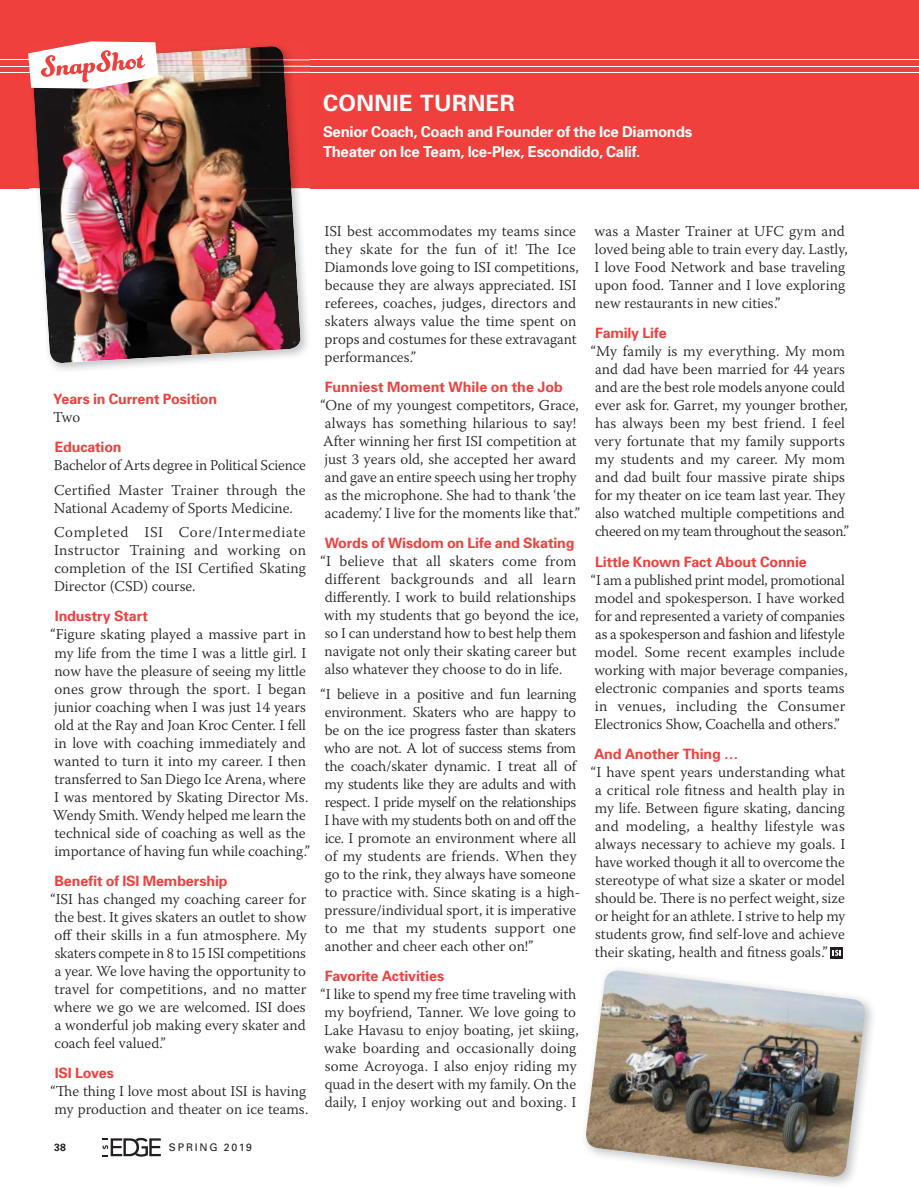
<style>
.page{position:relative;width:919px;height:1189px;background:#fff}
.page>*{position:absolute;margin:0;border:0;box-sizing:border-box;transform-origin:0 0}
.t1{font:700 22.5px "Univers";letter-spacing:.02em;color:#fff}
.t2{font:300 15px/18px "Warnock Pro";color:#231f20}
.t3{font:700 15px/19.5px "Univers";letter-spacing:-.02em;color:#fff}
.t4{font:700 14.25px "Univers";letter-spacing:-.01em;color:#ef403d}
.t5{font:10.5px "Univers";letter-spacing:.17em;color:#231f20}
.t6{font:700 10.5px "Univers";color:#231f20}
</style>
<div class="page">
<svg style="left:102px;top:1137px;width:59px;height:19px"></svg>
<div style="left:0;top:0;width:918px;height:188px;background:#ef403d"></div>
<hr style="left:0;top:72px;width:918px;height:1px;background:#fff">
<hr style="left:0;top:66px;width:918px;height:1px;background:#fff">
<hr style="left:0;top:60px;width:918px;height:1px;background:#fff">
<svg style="left:830px;top:947px;width:12px;height:11px"></svg>
<svg style="left:832px;top:949px;width:8px;height:6px"></svg>
<img style="left:29px;top:59px;width:280px;height:311px">
<img style="left:291px;top:72px;width:18px;height:1px">
<img style="left:291px;top:66px;width:18px;height:1px">
<img style="left:291px;top:60px;width:18px;height:1px">
<img style="left:40px;top:188px;width:260px;height:175px">
<img style="left:33px;top:46px;width:258px;height:142px">
<img style="left:158px;top:72px;width:126px;height:1px">
<img style="left:158px;top:66px;width:126px;height:1px">
<img style="left:158px;top:60px;width:125px;height:1px">
<img style="left:584px;top:970px;width:282px;height:207px">
<svg style="left:28px;top:41px;width:130px;height:48px"></svg>
<h1 class="t1" style="left:323px;top:95px;width:193px">CONNIE TURNER</h1>
<p class="t3" style="left:323px;top:123px;width:370px">Senior Coach, Coach and Founder of the Ice Diamonds<br>Theater on Ice Team, Ice-Plex, Escondido, Calif.</p>
<p class="t4" style="left:53px;top:393px;width:165px">Years in Current Position</p>
<p class="t2" style="left:53px;top:409px;width:29px">Two</p>
<p class="t4" style="left:55px;top:441px;width:68px">Education</p>
<p class="t2" style="left:54px;top:454px;width:253px;line-height:24.8px">Bachelor of Arts degree in Political Science<br>Certified Master Trainer through the</p>
<p class="t2" style="left:54px;top:496px;width:253px;line-height:24.8px">National Academy of Sports Medicine.<br>Completed ISI Core/Intermediate</p>
<p class="t2" style="left:54px;top:543px;width:253px;text-align:justify">Instructor Training and working on completion of the ISI Certified Skating Director (CSD) course.</p>
<p class="t4" style="left:55px;top:611px;width:95px">Industry Start</p>
<p class="t2" style="left:50px;top:627px;width:261px">“Figure skating played a massive part in my life from the time I was a little girl. I now have the pleasure of seeing my little ones grow through the sport. I began junior coaching when I was just 14 years old at the Ray and Joan Kroc Center. I fell in love with coaching immediately and wanted to turn it into my career. I then transferred to San Diego Ice Arena, where I was mentored by Skating Director Ms.<br>Wendy Smith. Wendy helped me learn the technical side of coaching as well as the importance of having fun while coaching.”</p>
<p class="t4" style="left:55px;top:875px;width:174px">Benefit of ISI Membership</p>
<p class="t2" style="left:50px;top:891px;width:257px;text-align:justify">“ISI has changed my coaching career for the best. It gives skaters an outlet to show off their skills in a fun atmosphere. My skaters compete in 8 to 15 ISI competitions a year. We love having the opportunity to travel for competitions, and no matter where we go we are welcomed. ISI does a wonderful job making every skater and coach feel valued.”</p>
<p class="t4" style="left:55px;top:1067px;width:60px">ISI Loves</p>
<p class="t2" style="left:50px;top:1083px;width:259px">“The thing I love most about ISI is having my production and theater on ice teams.</p>
<p class="t6" style="left:54px;top:1143px;width:13px">38</p>
<p class="t5" style="left:169px;top:1143px;width:84px">SPRING 2019</p>
<p class="t2" style="left:324px;top:223px;width:256px">ISI best accommodates my teams since they skate for the fun of it! The Ice Diamonds love going to ISI competitions, because they are always appreciated. ISI referees, coaches, judges, directors and skaters always value the time spent on props and costumes for these extravagant performances.”</p>
<p class="t4" style="left:325px;top:381px;width:239px">Funniest Moment While on the Job</p>
<p class="t2" style="left:320px;top:397px;width:261px">“One of my youngest competitors, Grace, always has something hilarious to say!<br>After winning her first ISI competition at just 3 years old, she accepted her award and gave an entire speech using her trophy as the microphone. She had to thank ‘the academy.’ I live for the moments like that.”</p>
<p class="t4" style="left:324px;top:537px;width:251px">Words of Wisdom on Life and Skating</p>
<p class="t2" style="left:320px;top:553px;width:259px">“I believe that all skaters come from different backgrounds and all learn differently. I work to build relationships with my students that go beyond the ice, so I can understand how to best help them navigate not only their skating career but also whatever they choose to do in life.</p>
<p class="t2" style="left:320px;top:686px;width:261px">“I believe in a positive and fun learning environment. Skaters who are happy to be on the ice progress faster than skaters who are not. A lot of success stems from the coach/skater dynamic. I treat all of my students like they are adults and with respect. I pride myself on the relationships I have with my students both on and off the ice. I promote an environment where all of my students are friends. When they go to the rink, they always have someone to practice with. Since skating is a high&shy;pressure/individual sport, it is imperative to me that my students support one another and cheer each other on!”</p>
<p class="t4" style="left:325px;top:970px;width:121px">Favorite Activities</p>
<p class="t2" style="left:320px;top:986px;width:259px">“I like to spend my free time traveling with my boyfriend, Tanner. We love going to Lake Havasu to enjoy boating, jet skiing, wake boarding and occasionally doing some Acroyoga. I also enjoy riding my quad in the desert with my family. On the daily, I enjoy working out and boxing. I</p>
<p class="t2" style="left:594px;top:223px;width:254px">was a Master Trainer at UFC gym and loved being able to train every day. Lastly, I love Food Network and base traveling upon food. Tanner and I love exploring new restaurants in new cities.”</p>
<p class="t4" style="left:595px;top:327px;width:73px">Family Life</p>
<p class="t2" style="left:590px;top:343px;width:259px">“My family is my everything. My mom and dad have been married for 44 years and are the best role models anyone could ever ask for. Garret, my younger brother, has always been my best friend. I feel very fortunate that my family supports my students and my career. My mom and dad built four massive pirate ships for my theater on ice team last year. They also watched multiple competitions and cheered on my team throughout the season.”</p>
<p class="t4" style="left:595px;top:556px;width:213px">Little Known Fact About Connie</p>
<p class="t2" style="left:590px;top:572px;width:258px">“I am a published print model, promotional model and spokesperson. I have worked for and represented a variety of companies as a spokesperson and fashion and lifestyle model. Some recent examples include working with major beverage companies, electronic companies and sports teams in venues, including the Consumer Electronics Show, Coachella and others.”</p>
<p class="t4" style="left:594px;top:748px;width:146px">And Another Thing …</p>
<p class="t2" style="left:590px;top:764px;width:256px;text-align:justify">“I have spent years understanding what a critical role fitness and health play in my life. Between figure skating, dancing and modeling, a healthy lifestyle was always necessary to achieve my goals. I have worked though it all to overcome the stereotype of what size a skater or model should be. There is no perfect weight, size or height for an athlete. I strive to help my students grow, find self-love and achieve their skating, health and fitness goals.”</p>
</div>
